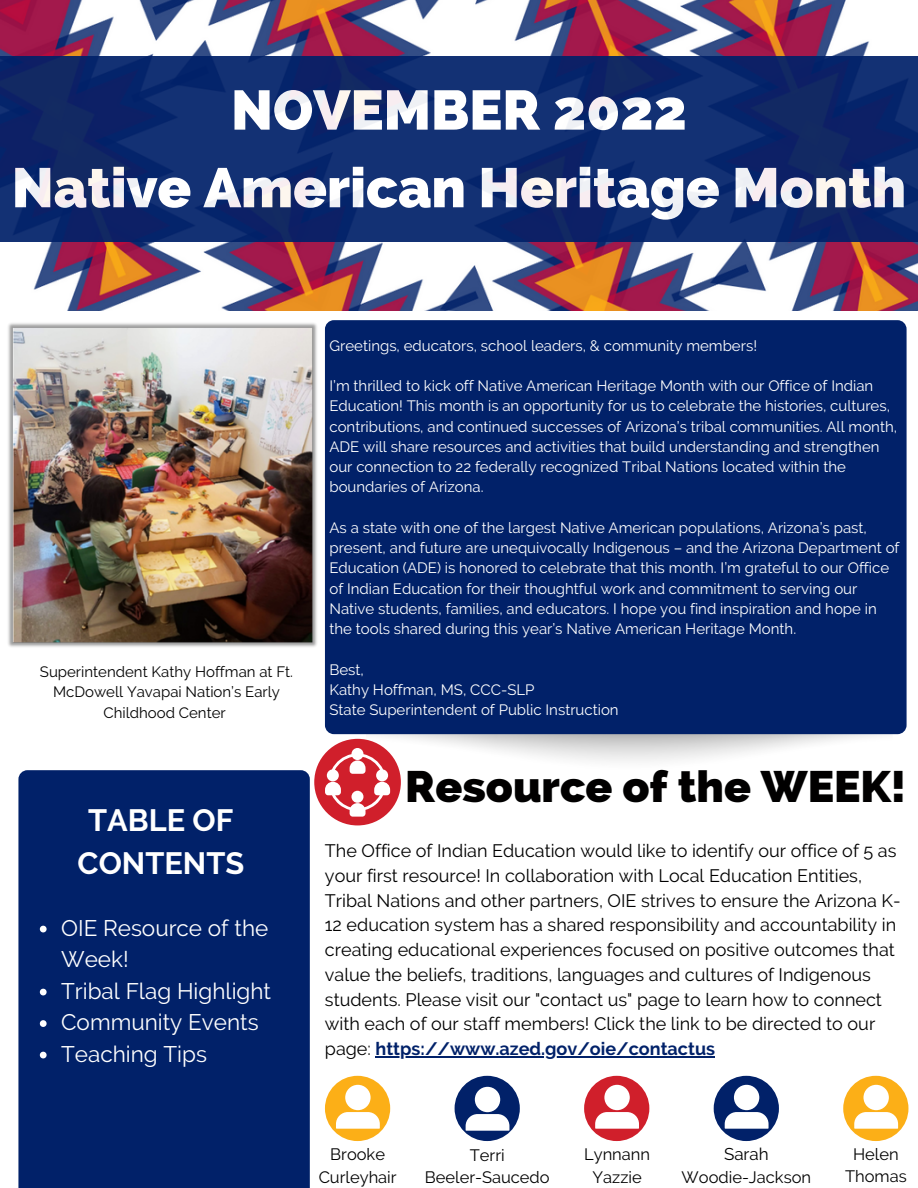
<style>
.page{position:relative;width:918px;height:1188px;background:#fff}
.page>*{position:absolute;margin:0;border:0;box-sizing:border-box;transform-origin:0 0}
.t1{font:800 55.5px/77.7px "Raleway";color:#fff;text-align:center}
.t2{font:800 44.25px "Raleway";color:#010000}
.t3{font:700 30.75px/42.8px "Raleway";color:#fff;text-align:center}
.t4{font:22.5px/31.5px "Raleway";color:#fff}
.t5{font:18px/24.8px "Raleway";color:#010000}
.t6{font:16.95px "Raleway";color:#000}
.t7{font:16.5px/22.5px "Raleway";color:#000;text-align:center}
.t8{font:15px/20.2px "Raleway";color:#fff}
.t9{font:15px/20.2px "Raleway";color:#010000;text-align:center}
.s1{font-weight:700;color:#012169}
</style>
<div class="page">
<img style="left:0;top:0;width:918px;height:311px">
<div style="left:0;top:57px;width:918px;height:185px;background:linear-gradient(to right,#0f2a6d,#0e296d)"></div>
<div style="left:325px;top:320px;width:582px;height:414px;background:#012169;border-radius:9px"></div>
<img style="left:8px;top:323px;width:309px;height:324px">
<div style="left:18px;top:770px;width:292px;height:418px;background:#012169"></div>
<div style="left:314px;top:739px;width:87px;height:86px;background:#d01f2b;border-radius:50%"></div>
<svg style="left:325px;top:748px;width:65px;height:69px"></svg>
<div style="left:325px;top:1076px;width:65px;height:65px;background:#fcaf17;border-radius:50%"></div>
<div style="left:584px;top:1076px;width:65px;height:65px;background:#d01f2b;border-radius:50%"></div>
<div style="left:843px;top:1076px;width:65px;height:65px;background:#fcaf17;border-radius:50%"></div>
<div style="left:714px;top:1076px;width:65px;height:65px;background:#012169;border-radius:50%"></div>
<div style="left:455px;top:1076px;width:65px;height:65px;background:#012169;border-radius:50%"></div>
<svg style="left:336px;top:1085px;width:44px;height:44px"></svg>
<svg style="left:40px;top:926px;width:7px;height:6px"></svg>
<svg style="left:40px;top:989px;width:7px;height:6px"></svg>
<svg style="left:40px;top:1020px;width:7px;height:7px"></svg>
<svg style="left:40px;top:1052px;width:7px;height:6px"></svg>
<hr style="left:376px;top:1056px;width:339px;height:1px;background:#012169">
<svg style="left:466px;top:1087px;width:43px;height:44px"></svg>
<svg style="left:595px;top:1085px;width:44px;height:44px"></svg>
<svg style="left:725px;top:1085px;width:44px;height:44px"></svg>
<svg style="left:854px;top:1085px;width:44px;height:44px"></svg>
<h1 class="t1" style="left:12px;top:71px;width:896px">NOVEMBER 2022<br>Native American Heritage Month</h1>
<p class="t9" style="left:40px;top:662px;width:255px">Superintendent Kathy Hoffman at Ft.<br>McDowell Yavapai Nation’s Early<br>Childhood Center</p>
<h3 class="t3" style="left:78px;top:799px;width:168px">TABLE OF<br>CONTENTS</h3>
<h3 class="t4" style="left:61px;top:912px;width:211px">OIE Resource of the<br>Week!<br>Tribal Flag Highlight<br>Community Events<br>Teaching Tips</h3>
<p class="t8" style="left:329px;top:335px;width:429px">Greetings, educators, school leaders, &amp; community members!</p>
<p class="t8" style="left:329px;top:376px;width:569px">I’m thrilled to kick off Native American Heritage Month with our Office of Indian Education! This month is an opportunity for us to celebrate the histories, cultures, contributions, and continued successes of Arizona’s tribal communities. All month, ADE will share resources and activities that build understanding and strengthen our connection to 22 federally recognized Tribal Nations located within the boundaries of Arizona.</p>
<p class="t8" style="left:329px;top:517px;width:572px">As a state with one of the largest Native American populations, Arizona’s past, present, and future are unequivocally Indigenous – and the Arizona Department of Education (ADE) is honored to celebrate that this month. I’m grateful to our Office of Indian Education for their thoughtful work and commitment to serving our Native students, families, and educators. I hope you find inspiration and hope in the tools shared during this year’s Native American Heritage Month.</p>
<p class="t8" style="left:329px;top:659px;width:291px">Best,<br>Kathy Hoffman, MS, CCC-SLP<br>State Superintendent of Public Instruction</p>
<h2 class="t2" style="left:405px;top:760px;width:502px">Resource of the WEEK!</h2>
<p class="t5" style="left:325px;top:838px;width:577px">The Office of Indian Education would like to identify our office of 5 as your first resource! In collaboration with Local Education Entities, Tribal Nations and other partners, OIE strives to ensure the Arizona K-12 education system has a shared responsibility and accountability in creating educational experiences focused on positive outcomes that value the beliefs, traditions, languages and cultures of Indigenous students. Please visit our "contact us" page to learn how to connect with each of our staff members! Click the link to be directed to our page: <span class="s1">https://www.azed.gov/oie/contactus</span></p>
<p class="t7" style="left:319px;top:1143px;width:79px">Brooke<br>Curleyhair</p>
<p class="t6" style="left:724px;top:1144px;width:46px">Sarah</p>
<p class="t7" style="left:584px;top:1143px;width:67px">Lynnann<br>Yazzie</p>
<p class="t7" style="left:425px;top:1144px;width:126px">Terri<br>Beeler-Saucedo</p>
<p class="t7" style="left:682px;top:1166px;width:131px">Woodie-Jackson</p>
<p class="t7" style="left:845px;top:1142px;width:63px">Helen<br>Thomas</p>
</div>
